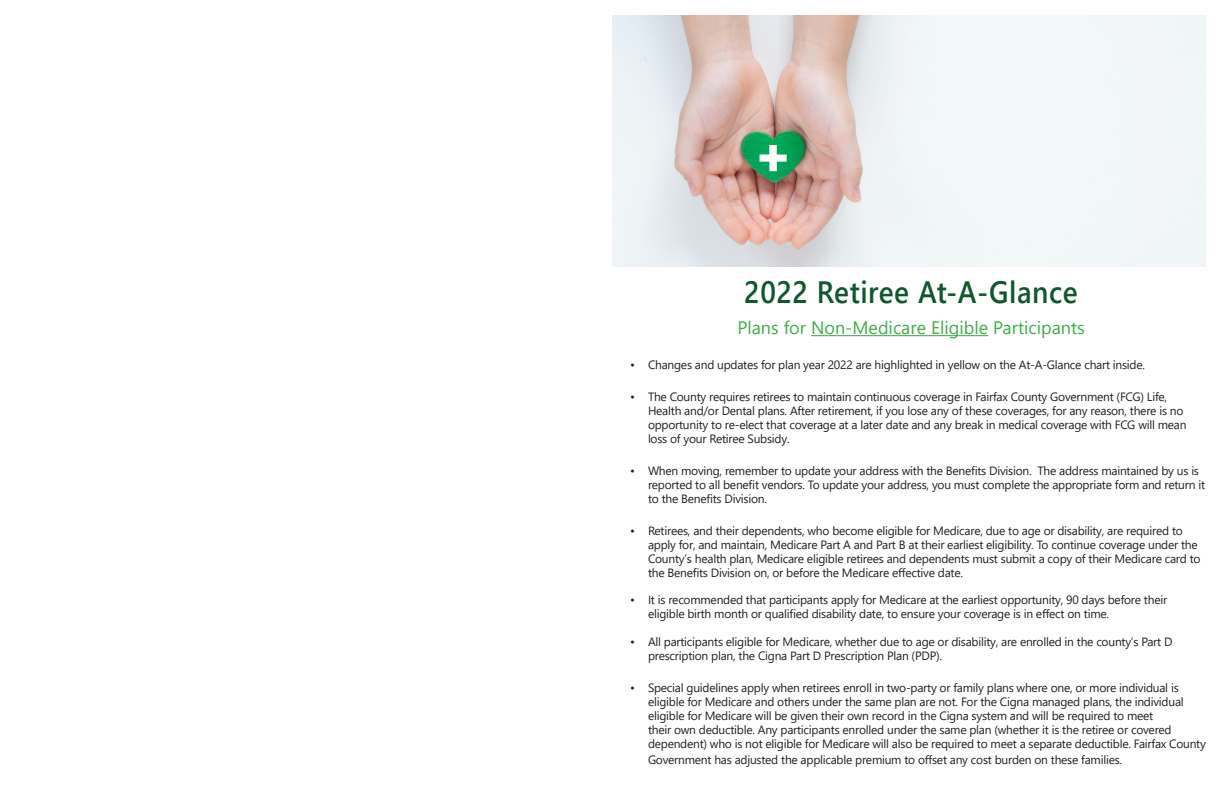
<style>
.page{position:relative;width:1224px;height:792px;background:#fff}
.page>*{position:absolute;margin:0;border:0;box-sizing:border-box;transform-origin:0 0}
.t1{font:600 30.8px "Segoe UI";letter-spacing:.02em;color:#0f582d;scale:.91 1}
.t2{font:18px "Segoe UI";color:#40ae49}
.t3{font:12px/14px "Segoe UI";letter-spacing:-.02em;color:#231f20}
</style>
<div class="page">
<hr style="left:811px;top:335px;width:177px;height:1px;background:#40ae49">
<img style="left:612px;top:15px;width:594px;height:252px">
<p class="t1" style="left:744px;top:264px;width:368px">2022 Retiree At-A-Glance</p>
<p class="t2" style="left:737px;top:311px;width:349px">Plans for Non-Medicare Eligible Participants</p>
<p class="t3" style="left:630px;top:357px;width:517px">• Changes and updates for plan year 2022 are highlighted in yellow on the At-A-Glance chart inside.</p>
<p class="t3" style="left:648px;top:389px;width:540px;text-indent:-18px">• The County requires retirees to maintain continuous coverage in Fairfax County Government (FCG) Life, Health and/or Dental plans. After retirement, if you lose any of these coverages, for any reason, there is no opportunity to re-elect that coverage at a later date and any break in medical coverage with FCG will mean loss of your Retiree Subsidy.</p>
<p class="t3" style="left:648px;top:463px;width:559px;text-indent:-18px">• When moving, remember to update your address with the Benefits Division. The address maintained by us is reported to all benefit vendors. To update your address, you must complete the appropriate form and return it to the Benefits Division.</p>
<p class="t3" style="left:648px;top:523px;width:554px;text-indent:-18px">• Retirees, and their dependents, who become eligible for Medicare, due to age or disability, are required to apply for, and maintain, Medicare Part A and Part B at their earliest eligibility. To continue coverage under the County’s health plan, Medicare eligible retirees and dependents must submit a copy of their Medicare card to the Benefits Division on, or before the Medicare effective date.</p>
<p class="t3" style="left:648px;top:592px;width:521px;text-indent:-18px">• It is recommended that participants apply for Medicare at the earliest opportunity, 90 days before their eligible birth month or qualified disability date, to ensure your coverage is in effect on time.</p>
<p class="t3" style="left:648px;top:634px;width:526px;text-indent:-18px">• All participants eligible for Medicare, whether due to age or disability, are enrolled in the county’s Part D prescription plan, the Cigna Part D Prescription Plan (PDP).</p>
<p class="t3" style="left:648px;top:680px;width:559px;text-indent:-18px">• Special guidelines apply when retirees enroll in two-party or family plans where one, or more individual is eligible for Medicare and others under the same plan are not. For the Cigna managed plans, the individual eligible for Medicare will be given their own record in the Cigna system and will be required to meet<br>their own deductible. Any participants enrolled under the same plan (whether it is the retiree or covered dependent) who is not eligible for Medicare will also be required to meet a separate deductible. Fairfax County</p>
<p class="t3" style="left:648px;top:752px;width:476px">Government has adjusted the applicable premium to offset any cost burden on these families.</p>
</div>
